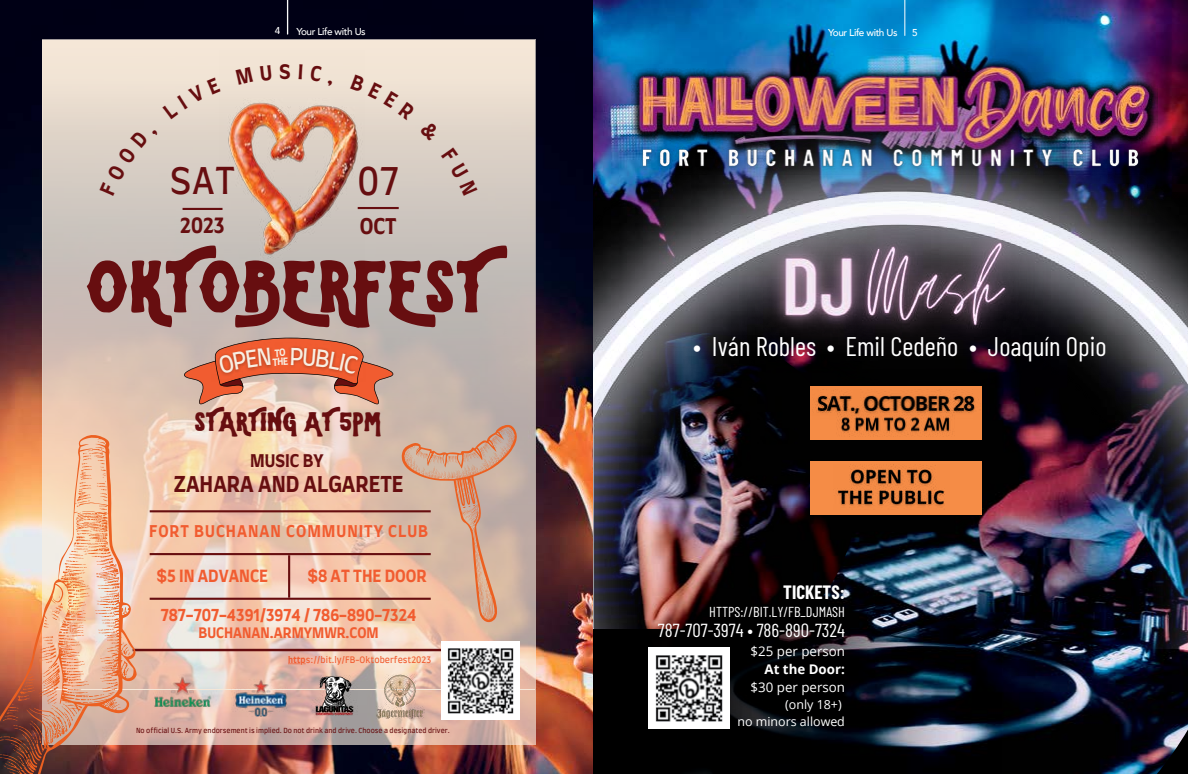
<style>
.page{position:relative;width:1188px;height:774px;background:#fff}
.page>*{position:absolute;margin:0;border:0;box-sizing:border-box;transform-origin:0 0}
.t1{font:80.1px "Elders Typeface";color:#670e10}
.t2{font:36.5px "Farro";color:#670e10}
.t3{font:35.5px "Farro";color:#670e10}
.t4{font:28.9px "Elders Typeface";color:#670e10}
.t5{font:26.9px "Barlow Condensed";color:#fff}
.t6{font:700 21px "Farro";color:#670e10}
.t7{font:700 20.7px "Farro";color:#670e10}
.t8{font:700 20.2px "Farro";color:#670e10}
.t9{font:18.9px "Barlow Condensed";color:#fff}
.t10{font:700 18.9px "Barlow Condensed";color:#fff}
.t11{font:700 16.7px "Farro";color:#670e10}
.t12{font:700 16.1px "Farro";color:#f15c30}
.t13{font:700 15.8px "Farro";color:#f15c30}
.t14{font:700 15.5px "Farro";letter-spacing:.065em;color:#f15c30}
.t15{font:14.4px "Barlow Condensed";color:#fff}
.t16{font:700 13.9px "Farro";color:#f15c30}
.t17{font:13.3px "Open Sans";color:#fff}
.t18{font:700 13.3px "Open Sans";color:#fff}
.t19{font:12.5px/17.3px "Open Sans";color:#fff;text-align:right}
.t20{font:500 10px "Avenir";letter-spacing:-.04em;color:#fff}
.t21{font:700 9.5px/8.8px "Farro";color:#f8efe3}
.t22{font:8.6px "Farro";color:#f15c30}
.t23{font:6.7px "Farro";color:#670e10}
.s1{font-weight:700}
</style>
<div class="page">
<img style="left:0;top:1px;width:594px;height:773px">
<hr style="left:0;top:0;width:594px;height:1px;background:#00051a">
<svg style="left:42px;top:39px;width:493px;height:705px;background:#dbc5b7"></svg>
<hr style="left:150px;top:510px;width:281px;height:2px;background:#670e10">
<hr style="left:183px;top:208px;width:40px;height:2px;background:#670e10">
<hr style="left:133px;top:649px;width:328px;height:2px;background:#670e10">
<hr style="left:150px;top:553px;width:281px;height:2px;background:#670e10">
<hr style="left:288px;top:555px;width:2px;height:43px;background:#670e10">
<svg style="left:0;top:434px;width:137px;height:340px;background:#dca587"></svg>
<svg style="left:401px;top:424px;width:116px;height:200px;background:#d5af99"></svg>
<hr style="left:150px;top:598px;width:281px;height:2px;background:#670e10">
<hr style="left:358px;top:207px;width:41px;height:2px;background:#670e10">
<img style="left:220px;top:51px;width:145px;height:217px">
<img style="left:442px;top:642px;width:78px;height:78px">
<svg style="left:288px;top:663px;width:18px;height:1px"></svg>
<img style="left:146px;top:667px;width:73px;height:52px">
<img style="left:232px;top:679px;width:58px;height:37px">
<img style="left:311px;top:675px;width:47px;height:41px">
<img style="left:376px;top:674px;width:48px;height:45px">
<img style="left:594px;top:0;width:594px;height:111px">
<img style="left:632px;top:52px;width:525px;height:59px">
<img style="left:1001px;top:649px;width:187px;height:125px">
<img style="left:594px;top:111px;width:594px;height:538px">
<div style="left:810px;top:461px;width:171px;height:53px;background:#f68d47"></div>
<img style="left:837px;top:490px;width:108px;height:18px">
<img style="left:594px;top:629px;width:407px;height:145px">
<img style="left:649px;top:648px;width:80px;height:80px">
<img style="left:636px;top:142px;width:511px;height:32px">
<img style="left:696px;top:149px;width:46px;height:267px">
<img style="left:742px;top:97px;width:389px;height:393px">
<hr style="left:905px;top:0;width:1px;height:36px;background:#fff">
<hr style="left:287px;top:0;width:1px;height:34px;background:#fff">
<div style="left:100px;top:129px;width:58px;height:67px;background:#d9cfc5"></div>
<div style="left:163px;top:78px;width:58px;height:41px;background:#ebded0"></div>
<svg style="left:236px;top:68px;width:17px;height:17px"></svg>
<svg style="left:260px;top:65px;width:12px;height:16px"></svg>
<svg style="left:280px;top:64px;width:10px;height:15px"></svg>
<svg style="left:299px;top:64px;width:4px;height:15px"></svg>
<svg style="left:310px;top:65px;width:22px;height:21px"></svg>
<svg style="left:350px;top:75px;width:127px;height:121px;background:#ded2c6"></svg>
<svg style="left:184px;top:338px;width:209px;height:66px;background:#d6846a"></svg>
<h3 class="t20" style="left:275px;top:22px;width:7px">4</h3>
<h3 class="t20" style="left:296px;top:22px;width:71px">Your Life with Us</h3>
<h3 class="t20" style="left:828px;top:24px;width:71px">Your Life with Us</h3>
<h3 class="t20" style="left:912px;top:24px;width:7px">5</h3>
<h2 class="t2" style="left:357px;top:158px;width:43px">07</h2>
<h3 class="t3" style="left:170px;top:158px;width:67px">SAT</h3>
<h3 class="t8" style="left:180px;top:212px;width:46px">2023</h3>
<h3 class="t7" style="left:360px;top:213px;width:38px">OCT</h3>
<h1 class="t1" style="left:87px;top:227px;width:405px">OKTOBERFEST</h1>
<h3 class="t21" style="left:272px;top:349px;width:17px;rotate:-3deg">TO<br>THE</h3>
<h3 class="t4" style="left:195px;top:400px;width:188px">STARTING AT 5PM</h3>
<h3 class="t11" style="left:250px;top:450px;width:75px">MUSIC BY</h3>
<h3 class="t6" style="left:174px;top:470px;width:231px">ZAHARA AND ALGARETE</h3>
<h3 class="t14" style="left:149px;top:521px;width:281px">FORT BUCHANAN COMMUNITY CLUB</h3>
<h3 class="t12" style="left:157px;top:565px;width:113px">$5 IN ADVANCE</h3>
<h3 class="t12" style="left:308px;top:566px;width:120px">$8 AT THE DOOR</h3>
<h3 class="t13" style="left:161px;top:605px;width:257px">787-707-4391/3974 / 786-890-7324</h3>
<h3 class="t16" style="left:199px;top:624px;width:182px">BUCHANAN.ARMYMWR.COM</h3>
<p class="t22" style="left:288px;top:654px;width:145px"><span class="s1">http</span>s://bit.ly/FB-Oktoberfest2023</p>
<p class="t23" style="left:136px;top:726px;width:315px">No official U.S. Army endorsement is implied. Do not drink and drive. Choose a designated driver.</p>
<h3 class="t5" style="left:693px;top:327px;width:415px">• Iván Robles • Emil Cedeño • Joaquín Opio</h3>
<h3 class="t10" style="left:783px;top:579px;width:63px">TICKETS:</h3>
<h3 class="t15" style="left:709px;top:602px;width:137px">HTTPS://BIT.LY/FB_DJMASH</h3>
<h3 class="t9" style="left:658px;top:617px;width:189px">787-707-3974 • 786-890-7324</h3>
<h3 class="t17" style="left:751px;top:642px;width:96px">$25 per person</h3>
<h3 class="t18" style="left:765px;top:660px;width:82px">At the Door:</h3>
<h3 class="t17" style="left:751px;top:678px;width:96px">$30 per person</h3>
<h3 class="t19" style="left:737px;top:695px;width:109px">(only 18+)<br>no minors allowed</h3>
</div>
